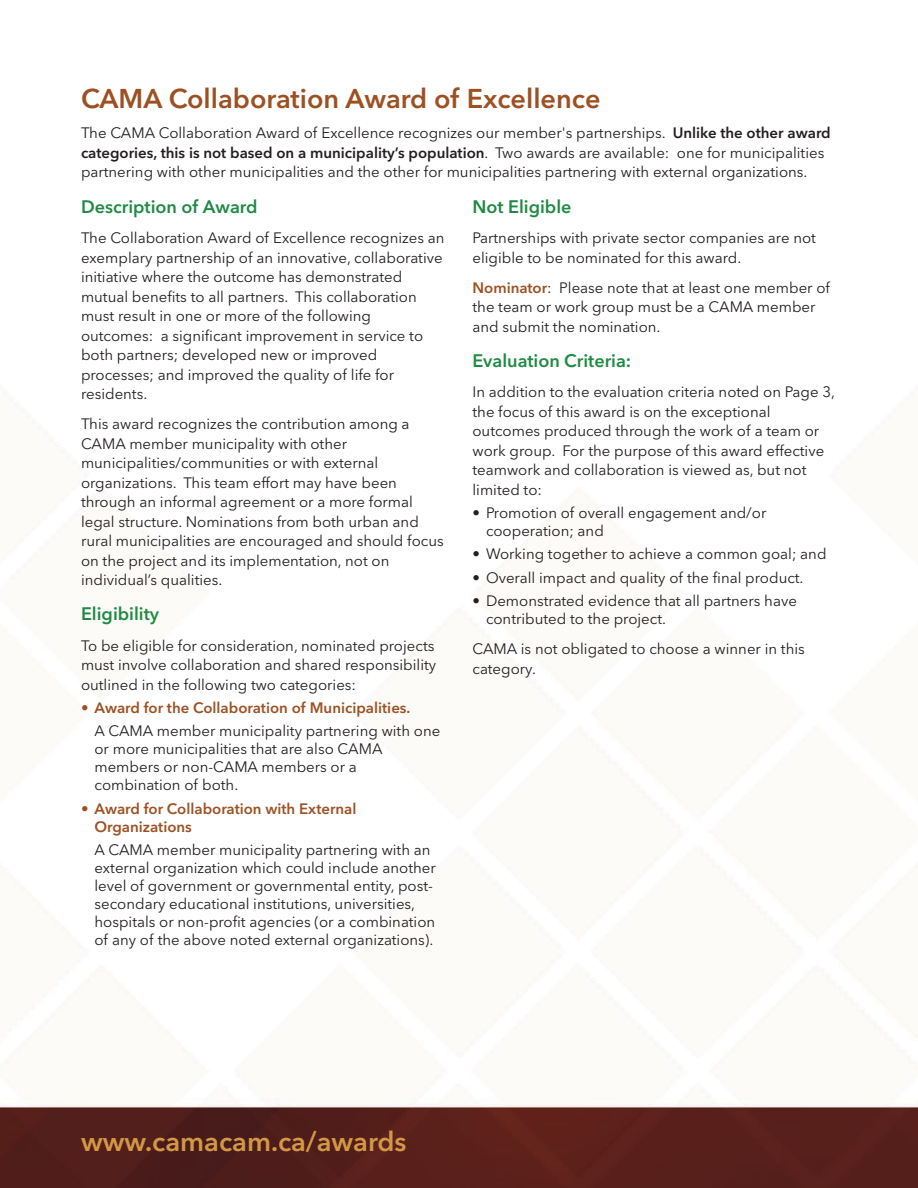
<style>
.page{position:relative;width:918px;height:1188px;background:#fff}
.page>*{position:absolute;margin:0;border:0;box-sizing:border-box;transform-origin:0 0}
.t1{font:600 27px "Avenir Next";color:#9d5123}
.t2{font:600 27px "Avenir Next";color:#d39846}
.t3{font:600 18px "Avenir Next";color:#208b43}
.t4{font:15px/19.5px "Avenir Next";color:#231f20}
.t5{font:600 15px/18px "Avenir Next";color:#9d5123}
.s1{font-weight:600}
.s2{font-weight:600;color:#9d5123}
</style>
<div class="page">
<img style="left:0;top:488px;width:918px;height:700px">
<p class="t1" style="left:81px;top:88px;width:521px">CAMA Collaboration Award of Excellence</p>
<p class="t4" style="left:81px;top:125px;width:751px">The CAMA Collaboration Award of Excellence recognizes our member's partnerships. <span class="s1">Unlike the other award categories, this is not based on a municipality’s population</span>. Two awards are available: one for municipalities partnering with other municipalities and the other for municipalities partnering with external organizations.</p>
<p class="t3" style="left:81px;top:199px;width:178px">Description of Award</p>
<p class="t4" style="left:81px;top:229px;width:365px">The Collaboration Award of Excellence recognizes an exemplary partnership of an innovative, collaborative initiative where the outcome has demonstrated mutual benefits to all partners. This collaboration must result in one or more of the following outcomes: a significant improvement in service to both partners; developed new or improved processes; and improved the quality of life for residents.</p>
<p class="t4" style="left:81px;top:416px;width:364px">This award recognizes the contribution among a CAMA member municipality with other municipalities/communities or with external organizations. This team effort may have been through an informal agreement or a more formal legal structure. Nominations from both urban and rural municipalities are encouraged and should focus on the project and its implementation, not on individual’s qualities.</p>
<p class="t3" style="left:81px;top:607px;width:80px">Eligibility</p>
<p class="t4" style="left:81px;top:637px;width:357px">To be eligible for consideration, nominated projects must involve collaboration and shared responsibility outlined in the following two categories:</p>
<p class="t5" style="left:81px;top:700px;width:331px">• Award for the Collaboration of Municipalities.</p>
<p class="t4" style="left:94px;top:723px;width:347px;line-height:18px">A CAMA member municipality partnering with one or more municipalities that are also CAMA members or non-CAMA members or a combination of both.</p>
<p class="t5" style="left:94px;top:801px;width:264px;text-indent:-14px">• Award for Collaboration with External<br>Organizations</p>
<p class="t4" style="left:94px;top:842px;width:343px;line-height:18px">A CAMA member municipality partnering with an external organization which could include another level of government or governmental entity, post&shy;secondary educational institutions, universities, hospitals or non-profit agencies (or a combination of any of the above noted external organizations).</p>
<p class="t3" style="left:472px;top:199px;width:101px">Not Eligible</p>
<p class="t4" style="left:472px;top:229px;width:345px">Partnerships with private sector companies are not eligible to be nominated for this award.</p>
<p class="t4" style="left:472px;top:279px;width:359px"><span class="s2">Nominator</span>: Please note that at least one member of the team or work group must be a CAMA member and submit the nomination.</p>
<p class="t3" style="left:472px;top:353px;width:160px">Evaluation Criteria:</p>
<p class="t4" style="left:472px;top:383px;width:364px">In addition to the evaluation criteria noted on Page 3, the focus of this award is on the exceptional outcomes produced through the work of a team or work group. For the purpose of this award effective teamwork and collaboration is viewed as, but not limited to:</p>
<p class="t4" style="left:486px;top:505px;width:282px;line-height:18px;text-indent:-14px">• Promotion of overall engagement and/or cooperation; and</p>
<p class="t4" style="left:472px;top:546px;width:356px">• Working together to achieve a common goal; and</p>
<p class="t4" style="left:472px;top:569px;width:333px">• Overall impact and quality of the final product.</p>
<p class="t4" style="left:486px;top:593px;width:312px;line-height:18px;text-indent:-14px">• Demonstrated evidence that all partners have contributed to the project.</p>
<p class="t4" style="left:472px;top:641px;width:334px">CAMA is not obligated to choose a winner in this category.</p>
<p class="t2" style="left:81px;top:1130px;width:327px">www.camacam.ca/awards</p>
</div>
